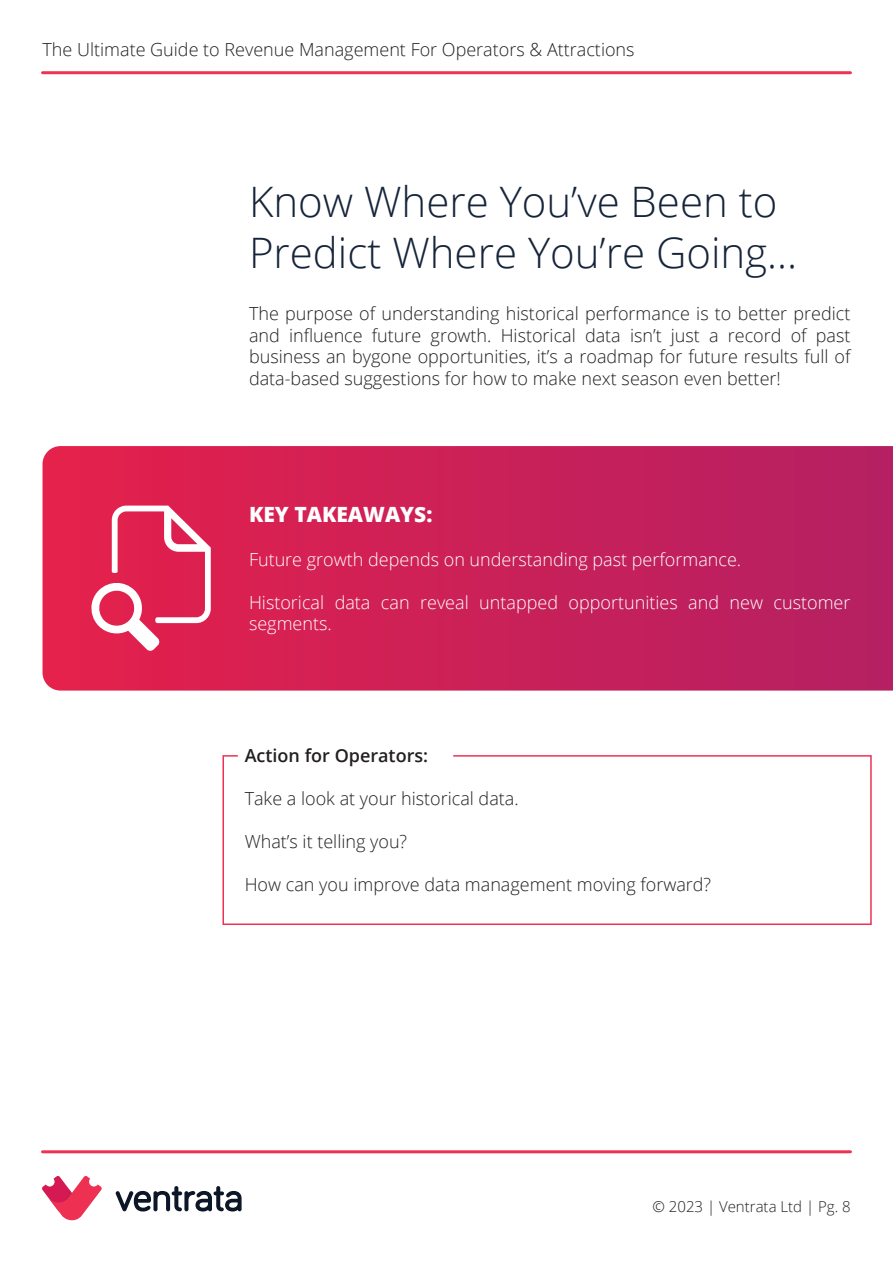
<style>
.page{position:relative;width:893px;height:1263px;background:#fff}
.page>*{position:absolute;margin:0;border:0;box-sizing:border-box;transform-origin:0 0}
.t1{font:300 42px/50.4px "Open Sans";color:#16243a}
.t2{font:800 21px "Open Sans";color:#fff}
.t3{font:300 18px/21.6px "Open Sans";color:#231f20;text-align:justify}
.t4{font:300 18px/21.6px "Open Sans";color:#fff}
.t5{font:600 18px "Open Sans";color:#231f20}
.t6{font:300 15px "Open Sans";color:#231f20}
</style>
<div class="page">
<svg style="left:43px;top:446px;width:850px;height:245px;background:#ca2058"></svg>
<hr style="left:43px;top:1150px;width:807px;height:3px;background:#ee3253">
<hr style="left:43px;top:71px;width:807px;height:3px;background:#ee3253">
<svg style="left:42px;top:1176px;width:60px;height:44px"></svg>
<svg style="left:116px;top:1186px;width:126px;height:25px"></svg>
<svg style="left:222px;top:755px;width:650px;height:170px"></svg>
<svg style="left:90px;top:506px;width:121px;height:145px"></svg>
<p class="t3" style="left:43px;top:38px;width:594px">The Ultimate Guide to Revenue Management For Operators &amp; Attractions</p>
<h1 class="t1" style="left:249px;top:176px;width:550px">Know Where You’ve Been to<br>Predict Where You’re Going…</h1>
<p class="t3" style="left:249px;top:302px;width:603px">The purpose of understanding historical performance is to better predict and influence future growth. Historical data isn’t just a record of past business an bygone opportunities, it’s a roadmap for future results full of data-based suggestions for how to make next season even better!</p>
<p class="t2" style="left:249px;top:499px;width:185px">KEY TAKEAWAYS:</p>
<p class="t4" style="left:249px;top:548px;width:494px">Future growth depends on understanding past performance.</p>
<p class="t4" style="left:249px;top:591px;width:603px">Historical data can reveal untapped opportunities and new customer segments.</p>
<p class="t5" style="left:245px;top:743px;width:185px">Action for Operators:</p>
<p class="t3" style="left:245px;top:787px;width:276px">Take a look at your historical data.</p>
<p class="t3" style="left:245px;top:830px;width:164px">What’s it telling you?</p>
<p class="t3" style="left:245px;top:873px;width:468px">How can you improve data management moving forward?</p>
<p class="t6" style="left:652px;top:1196px;width:200px">© 2023 | Ventrata Ltd | Pg. 8</p>
</div>
